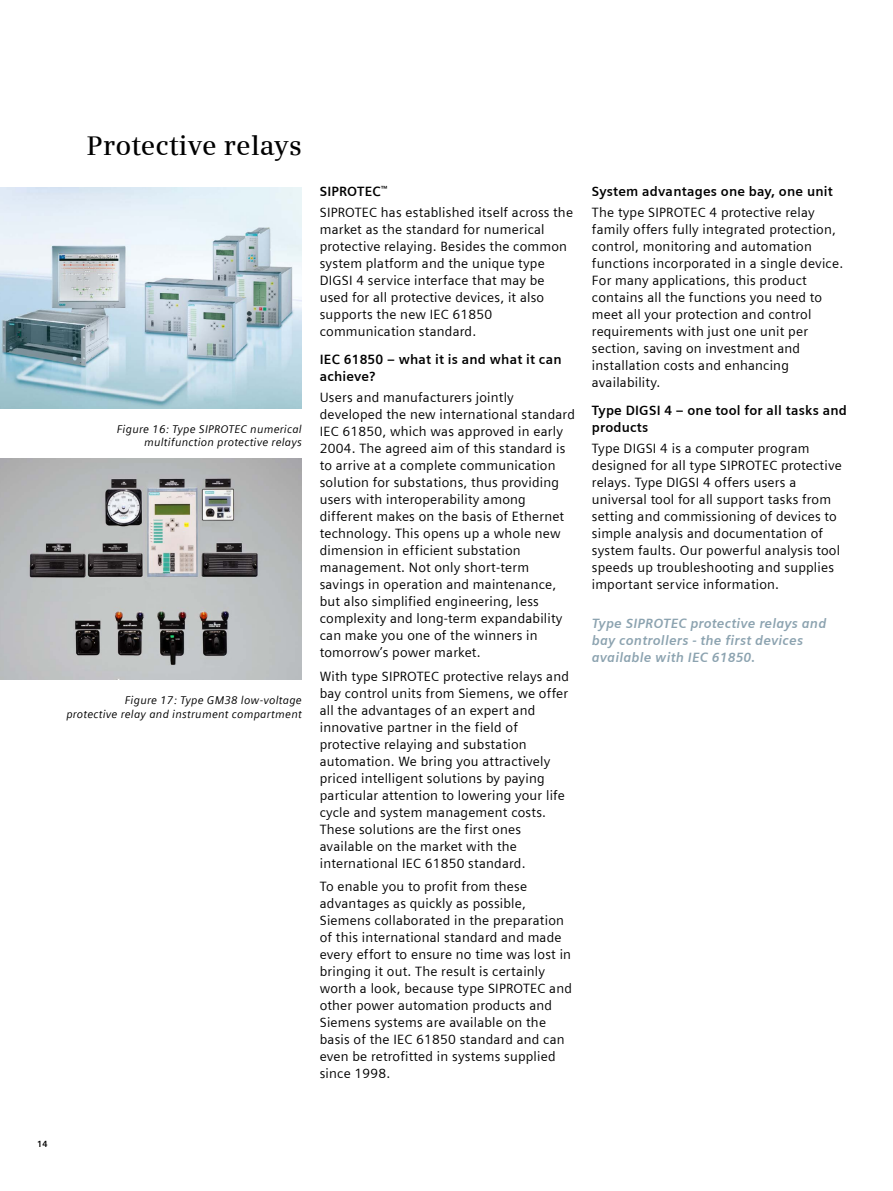
<style>
.page{position:relative;width:893px;height:1191px;background:#fff}
.page>*{position:absolute;margin:0;border:0;box-sizing:border-box;transform-origin:0 0}
.t1{font:600 27px "Siemens Serif";letter-spacing:.005em;color:#000}
.t2{font:13.5px/17px "Siemens Sans";letter-spacing:.015em;color:#000}
.t3{font:700 13.5px/17px "Siemens Sans";letter-spacing:.015em;color:#000}
.t4{font:italic 700 13.5px/17px "Siemens Sans";letter-spacing:.015em;color:#8ca3b0}
.t5{font:italic 11.25px/13.5px "Siemens Sans";letter-spacing:.02em;color:#000;text-align:right}
.t6{font:700 9px "Siemens Sans";color:#000}
.s1{font-weight:700}
</style>
<div class="page">
<img style="left:0;top:187px;width:302px;height:221px">
<img style="left:0;top:458px;width:302px;height:221px">
<h1 class="t1" style="left:87px;top:129px;width:217px">Protective relays</h1>
<p class="t5" style="left:117px;top:422px;width:187px">Figure 16: Type SIPROTEC numerical multifunction protective relays</p>
<p class="t5" style="left:66px;top:693px;width:237px">Figure 17: Type GM38 low-voltage<br>protective relay and instrument compartment</p>
<p class="t2" style="left:320px;top:180px;width:255px;line-height:21.3px"><span class="s1">SIPROTEC</span><sup>™<br></sup>SIPROTEC has established itself across the</p>
<p class="t2" style="left:320px;top:221px;width:249px">market as the standard for numerical protective relaying. Besides the common system platform and the unique type DIGSI 4 service interface that may be used for all protective devices, it also supports the new IEC 61850 communication standard.</p>
<p class="t3" style="left:320px;top:350px;width:243px">IEC 61850 – what it is and what it can achieve?</p>
<p class="t2" style="left:320px;top:389px;width:257px">Users and manufacturers jointly developed the new international standard IEC 61850, which was approved in early 2004. The agreed aim of this standard is to arrive at a complete communication solution for substations, thus providing users with interoperability among different makes on the basis of Ethernet technology. This opens up a whole new dimension in efficient substation management. Not only short-term savings in operation and maintenance, but also simplified engineering, less complexity and long-term expandability can make you one of the winners in tomorrow’s power market.</p>
<p class="t2" style="left:320px;top:667px;width:251px">With type SIPROTEC protective relays and bay control units from Siemens, we offer all the advantages of an expert and innovative partner in the field of protective relaying and substation automation. We bring you attractively priced intelligent solutions by paying particular attention to lowering your life cycle and system management costs.<br>These solutions are the first ones available on the market with the international IEC 61850 standard.</p>
<p class="t2" style="left:320px;top:878px;width:254px">To enable you to profit from these advantages as quickly as possible, Siemens collaborated in the preparation of this international standard and made every effort to ensure no time was lost in bringing it out. The result is certainly worth a look, because type SIPROTEC and other power automation products and Siemens systems are available on the basis of the IEC 61850 standard and can even be retrofitted in systems supplied since 1998.</p>
<p class="t3" style="left:592px;top:183px;width:242px">System advantages one bay, one unit</p>
<p class="t2" style="left:592px;top:204px;width:253px">The type SIPROTEC 4 protective relay family offers fully integrated protection, control, monitoring and automation functions incorporated in a single device.<br>For many applications, this product contains all the functions you need to meet all your protection and control requirements with just one unit per section, saving on investment and installation costs and enhancing availability.</p>
<p class="t3" style="left:592px;top:402px;width:256px">Type DIGSI 4 – one tool for all tasks and products</p>
<p class="t2" style="left:592px;top:440px;width:251px">Type DIGSI 4 is a computer program designed for all type SIPROTEC protective relays. Type DIGSI 4 offers users a universal tool for all support tasks from setting and commissioning of devices to simple analysis and documentation of system faults. Our powerful analysis tool speeds up troubleshooting and supplies important service information.</p>
<p class="t4" style="left:592px;top:614px;width:236px">Type SIPROTEC protective relays and bay controllers - the first devices available with IEC 61850.</p>
<p class="t6" style="left:37px;top:1138px;width:12px">14</p>
</div>
